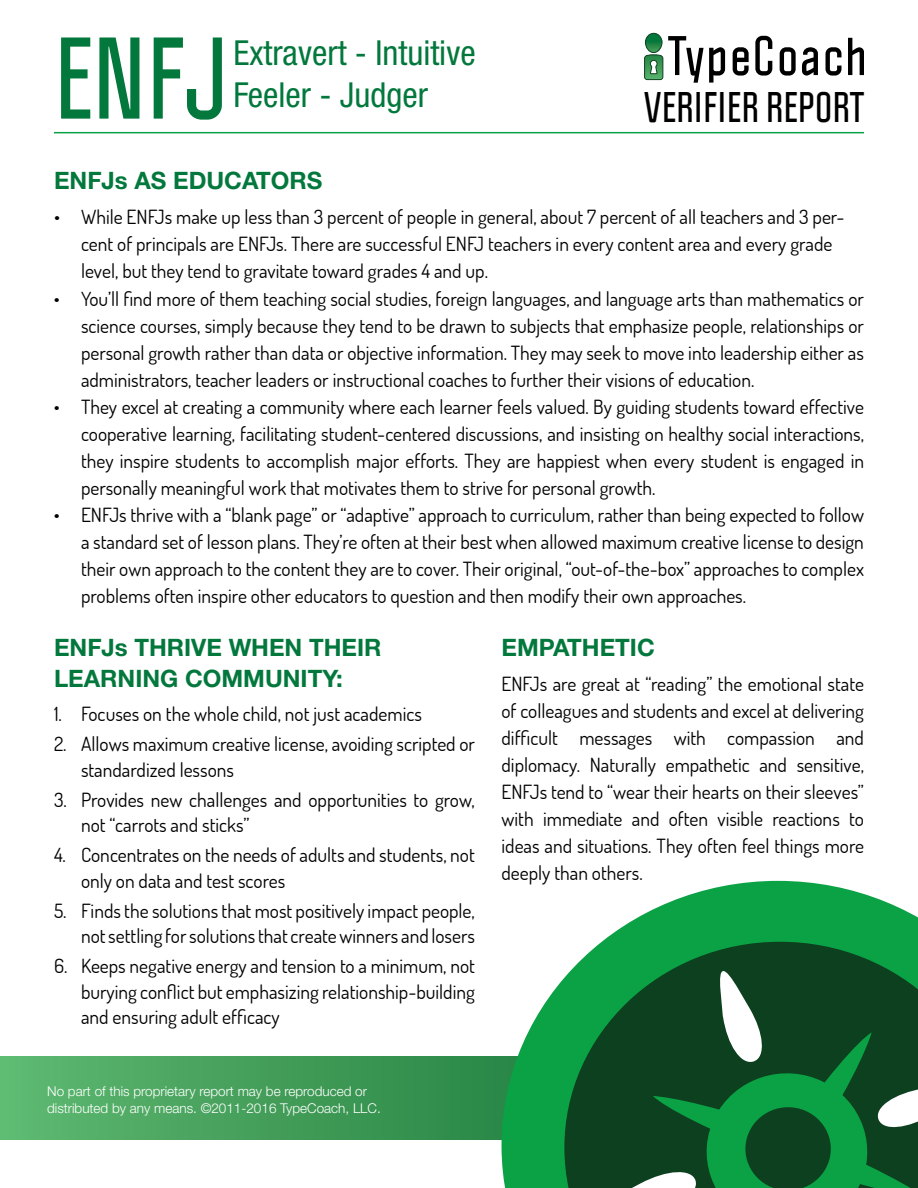
<style>
.page{position:relative;width:918px;height:1188px;background:#fff}
.page>*{position:absolute;margin:0;border:0;box-sizing:border-box;transform-origin:0 0}
.t1{font:700 101.4px "Politica";color:#03783d}
.t2{font:700 37.5px "Politica";letter-spacing:.01em;color:#000}
.t3{font:condensed 34.5px "Helvetica Neue";color:#03783d}
.t4{font:700 24px/31.5px "Helvetica Neue";color:#03783d}
.t5{font:19.5px/27px "Dosis";color:#000;text-align:justify}
.t6{font:300 13.5px/16.2px "Helvetica Neue";color:#fff}
</style>
<div class="page">
<svg style="left:0;top:1057px;width:502px;height:83px;background:#44a05b"></svg>
<hr style="left:54px;top:132px;width:810px;height:1px;background:#0aa245">
<svg style="left:733px;top:47px;width:16px;height:29px"></svg>
<svg style="left:755px;top:36px;width:17px;height:40px"></svg>
<svg style="left:780px;top:47px;width:16px;height:29px"></svg>
<svg style="left:802px;top:47px;width:16px;height:29px"></svg>
<svg style="left:826px;top:47px;width:15px;height:29px"></svg>
<svg style="left:848px;top:38px;width:16px;height:37px"></svg>
<svg style="left:644px;top:33px;width:81px;height:50px"></svg>
<svg style="left:502px;top:881px;width:416px;height:307px;fill:#0aa245"></svg>
<svg style="left:564px;top:942px;width:354px;height:246px;background:#157b3c"></svg>
<svg style="left:596px;top:965px;width:322px;height:223px;background:#195f33"></svg>
<h1 class="t1" style="left:54px;top:14px;width:175px">ENFJ</h1>
<h3 class="t3" style="left:233px;top:33px;width:244px">Extravert - Intuitive</h3>
<h3 class="t3" style="left:233px;top:74px;width:196px">Feeler - Judger</h3>
<h2 class="t2" style="left:644px;top:84px;width:221px">VERIFIER REPORT</h2>
<p class="t4" style="left:54px;top:165px;width:270px">ENFJs AS EDUCATORS</p>
<p class="t5" style="left:81px;top:203px;width:765px;text-align:left;text-indent:-27px">• While ENFJs make up less than 3 percent of people in general, about 7 percent of all teachers and 3 per&shy;cent of principals are ENFJs. There are successful ENFJ teachers in every content area and every grade level, but they tend to gravitate toward grades 4 and up.</p>
<p class="t5" style="left:81px;top:285px;width:785px;text-indent:-27px">• You’ll find more of them teaching social studies, foreign languages, and language arts than mathematics or science courses, simply because they tend to be drawn to subjects that emphasize people, relationships or personal growth rather than data or objective information. They may seek to move into leadership either as administrators, teacher leaders or instructional coaches to further their visions of education.</p>
<p class="t5" style="left:81px;top:393px;width:785px;text-indent:-27px">• They excel at creating a community where each learner feels valued. By guiding students toward effective cooperative learning, facilitating student-centered discussions, and insisting on healthy social interactions, they inspire students to accomplish major efforts. They are happiest when every student is engaged in personally meaningful work that motivates them to strive for personal growth.</p>
<p class="t5" style="left:81px;top:501px;width:785px;text-indent:-27px">• ENFJs thrive with a “blank page” or “adaptive” approach to curriculum, rather than being expected to follow a standard set of lesson plans. They’re often at their best when allowed maximum creative license to design their own approach to the content they are to cover. Their original, “out-of-the-box” approaches to complex problems often inspire other educators to question and then modify their own approaches.</p>
<p class="t4" style="left:502px;top:632px;width:155px">EMPATHETIC</p>
<p class="t5" style="left:502px;top:670px;width:364px">ENFJs are great at “reading” the emotional state of colleagues and students and excel at delivering difficult messages with compassion and diplomacy. Naturally empathetic and sensitive, ENFJs tend to “wear their hearts on their sleeves” with immediate and often visible reactions to ideas and situations. They often feel things more deeply than others.</p>
<p class="t4" style="left:54px;top:632px;width:329px">ENFJs THRIVE WHEN THEIR<br>LEARNING COMMUNITY:</p>
<p class="t5" style="left:54px;top:700px;width:369px">1. Focuses on the whole child, not just academics</p>
<p class="t5" style="left:81px;top:731px;width:395px;line-height:25.5px;text-indent:-27px">2. Allows maximum creative license, avoiding scripted or standardized lessons</p>
<p class="t5" style="left:81px;top:786px;width:395px;line-height:25.5px;text-indent:-27px">3. Provides new challenges and opportunities to grow, not “carrots and sticks”</p>
<p class="t5" style="left:81px;top:842px;width:395px;line-height:25.5px;text-indent:-27px">4. Concentrates on the needs of adults and students, not only on data and test scores</p>
<p class="t5" style="left:54px;top:897px;width:422px;line-height:25.5px;text-align:right">5. Finds the solutions that most positively impact people, not settling for solutions that create winners and losers</p>
<p class="t5" style="left:81px;top:953px;width:395px;line-height:25.5px;text-indent:-27px">6. Keeps negative energy and tension to a minimum, not burying conflict but emphasizing relationship-building and ensuring adult efficacy</p>
<p class="t6" style="left:47px;top:1083px;width:335px">No part of this proprietary report may be reproduced or distributed by any means. ©2011-2016 TypeCoach, LLC.</p>
</div>
